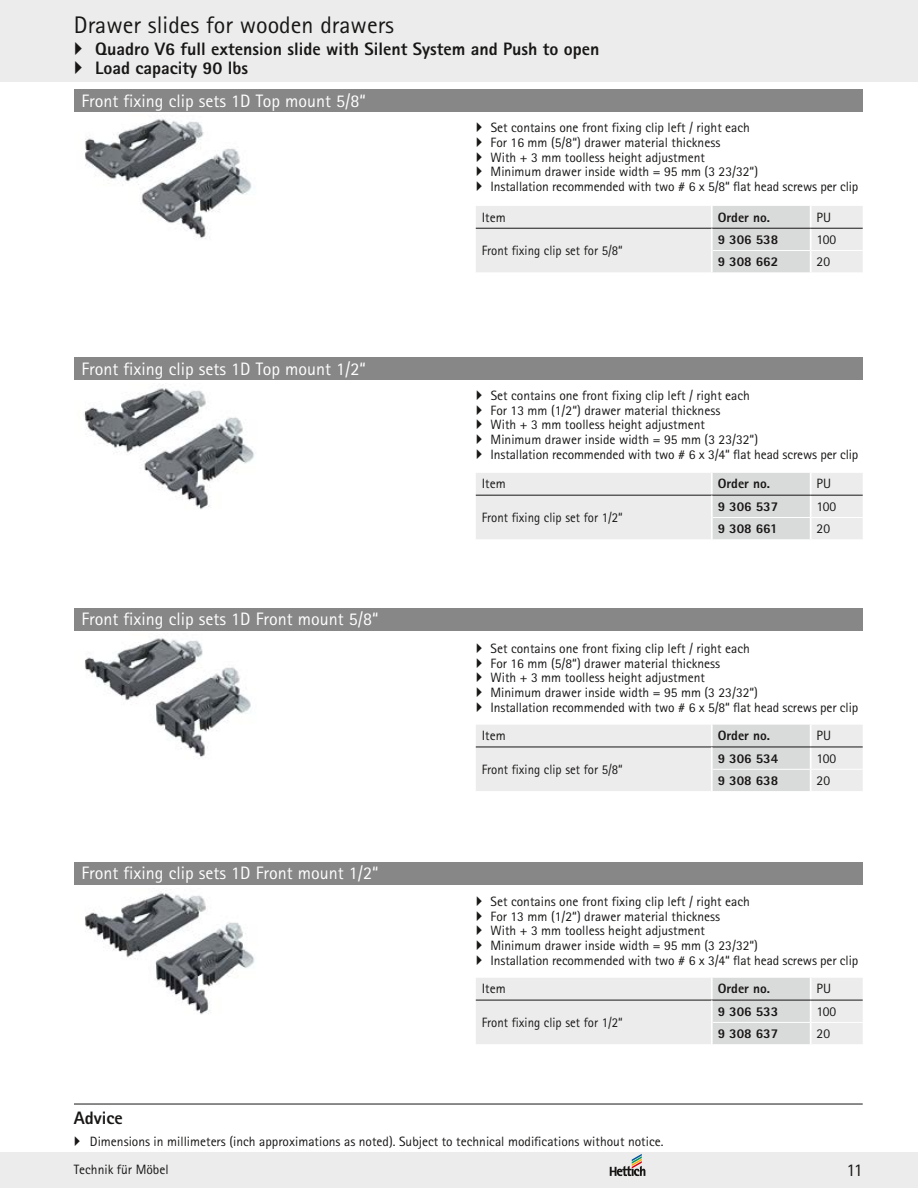
<style>
.page{position:relative;width:918px;height:1188px;background:#fff}
.page>*{position:absolute;margin:0;border:0;box-sizing:border-box;transform-origin:0 0}
.t1{font:24px "Rotis Sans Serif Pro Cyr";color:#181716}
.t2{font:18px "Rotis Sans Serif Pro Cyr";color:#fff}
.t3{font:800 18px/19.2px "Rotis Sans Serif Pro Cyr";color:#181716}
.t4{font:18px "Rotis Sans Serif Pro Cyr";color:#181716}
.t5{font:13.5px/14.9px "Rotis Sans Serif Pro Cyr";color:#181716}
.t6{font:13.5px "Rotis Sans Serif Pro Cyr";color:#181716;scale:.95 1}
.t7{font:800 13.5px "Rotis Sans Serif Pro Cyr";color:#181716}
</style>
<div class="page">
<div style="left:0;top:0;width:918px;height:82px;background:#ececec"></div>
<div style="left:0;top:1152px;width:918px;height:36px;background:#ececec"></div>
<svg style="left:610px;top:1154px;width:35px;height:22px"></svg>
<hr style="left:74px;top:1104px;width:789px;height:1px;background:#181716">
<div style="left:74px;top:89px;width:789px;height:23px;background:#868786"></div>
<div style="left:74px;top:608px;width:789px;height:22px;background:#868786"></div>
<div style="left:74px;top:357px;width:789px;height:22px;background:#868786"></div>
<div style="left:74px;top:862px;width:789px;height:22px;background:#868786"></div>
<svg style="left:476px;top:473px;width:387px;height:67px;background:#e6e6e6"></svg>
<hr style="left:712px;top:495px;width:99px;height:1px;background:#181716">
<hr style="left:811px;top:495px;width:52px;height:1px;background:#181716">
<hr style="left:476px;top:495px;width:236px;height:1px;background:#181716">
<hr style="left:711px;top:496px;width:2px;height:21px;background:#fff">
<hr style="left:711px;top:517px;width:2px;height:22px;background:#fff">
<hr style="left:476px;top:539px;width:236px;height:1px;background:#fff">
<svg style="left:476px;top:978px;width:387px;height:66px;background:#e6e6e6"></svg>
<hr style="left:712px;top:1000px;width:99px;height:1px;background:#181716">
<hr style="left:811px;top:1000px;width:52px;height:1px;background:#181716">
<hr style="left:476px;top:1000px;width:236px;height:1px;background:#181716">
<hr style="left:711px;top:1001px;width:2px;height:21px;background:#fff">
<hr style="left:711px;top:1022px;width:2px;height:22px;background:#fff">
<svg style="left:476px;top:206px;width:387px;height:67px;background:#e6e6e6"></svg>
<hr style="left:712px;top:228px;width:99px;height:1px;background:#181716">
<hr style="left:811px;top:228px;width:52px;height:1px;background:#181716">
<hr style="left:476px;top:228px;width:236px;height:1px;background:#181716">
<hr style="left:711px;top:229px;width:2px;height:22px;background:#fff">
<hr style="left:711px;top:251px;width:2px;height:21px;background:#fff">
<hr style="left:476px;top:272px;width:236px;height:1px;background:#fff">
<svg style="left:476px;top:725px;width:387px;height:66px;background:#e5e5e5"></svg>
<hr style="left:712px;top:747px;width:99px;height:1px;background:#181716">
<hr style="left:811px;top:747px;width:52px;height:1px;background:#181716">
<hr style="left:476px;top:747px;width:236px;height:1px;background:#181716">
<hr style="left:711px;top:747px;width:2px;height:22px;background:#fff">
<hr style="left:711px;top:769px;width:2px;height:22px;background:#fff">
<img style="left:84px;top:384px;width:170px;height:126px">
<img style="left:85px;top:892px;width:170px;height:122px">
<img style="left:85px;top:119px;width:167px;height:120px">
<img style="left:85px;top:638px;width:166px;height:119px">
<h1 class="t1" style="left:74px;top:10px;width:322px">Drawer slides for wooden drawers</h1>
<h2 class="t3" style="left:95px;top:39px;width:506px">Quadro V6 full extension slide with Silent System and Push to open<br>Load capacity 90 lbs</h2>
<h2 class="t2" style="left:81px;top:90px;width:286px">Front fixing clip sets 1D Top mount 5/8“</h2>
<p class="t5" style="left:491px;top:120px;width:369px">Set contains one front fixing clip left / right each<br>For 16 mm (5/8“) drawer material thickness<br>With + 3 mm toolless height adjustment<br>Minimum drawer inside width = 95 mm (3 23/32“)<br>Installation recommended with two # 6 x 5/8“ flat head screws per clip</p>
<h2 class="t2" style="left:81px;top:358px;width:286px">Front fixing clip sets 1D Top mount 1/2“</h2>
<h2 class="t2" style="left:81px;top:609px;width:299px">Front fixing clip sets 1D Front mount 5/8“</h2>
<h2 class="t2" style="left:81px;top:863px;width:299px">Front fixing clip sets 1D Front mount 1/2“</h2>
<p class="t5" style="left:482px;top:210px;width:25px">Item</p>
<p class="t7" style="left:718px;top:208px;width:54px">Order no.</p>
<p class="t5" style="left:817px;top:210px;width:16px">PU</p>
<p class="t6" style="left:482px;top:243px;width:150px">Front fixing clip set for 5/8“</p>
<p class="t7" style="left:718px;top:231px;width:62px">9 306 538</p>
<p class="t5" style="left:817px;top:232px;width:21px">100</p>
<p class="t7" style="left:718px;top:253px;width:62px">9 308 662</p>
<p class="t5" style="left:817px;top:254px;width:15px">20</p>
<p class="t5" style="left:491px;top:388px;width:369px">Set contains one front fixing clip left / right each<br>For 13 mm (1/2“) drawer material thickness<br>With + 3 mm toolless height adjustment<br>Minimum drawer inside width = 95 mm (3 23/32“)<br>Installation recommended with two # 6 x 3/4“ flat head screws per clip</p>
<p class="t5" style="left:482px;top:477px;width:25px">Item</p>
<p class="t7" style="left:718px;top:475px;width:54px">Order no.</p>
<p class="t5" style="left:817px;top:477px;width:16px">PU</p>
<p class="t6" style="left:482px;top:510px;width:150px">Front fixing clip set for 1/2“</p>
<p class="t7" style="left:718px;top:498px;width:62px">9 306 537</p>
<p class="t5" style="left:817px;top:499px;width:21px">100</p>
<p class="t7" style="left:718px;top:520px;width:62px">9 308 661</p>
<p class="t5" style="left:817px;top:521px;width:15px">20</p>
<p class="t5" style="left:491px;top:641px;width:369px">Set contains one front fixing clip left / right each<br>For 16 mm (5/8“) drawer material thickness<br>With + 3 mm toolless height adjustment<br>Minimum drawer inside width = 95 mm (3 23/32“)<br>Installation recommended with two # 6 x 5/8“ flat head screws per clip</p>
<p class="t5" style="left:482px;top:728px;width:25px">Item</p>
<p class="t7" style="left:718px;top:727px;width:54px">Order no.</p>
<p class="t5" style="left:817px;top:728px;width:16px">PU</p>
<p class="t6" style="left:482px;top:761px;width:150px">Front fixing clip set for 5/8“</p>
<p class="t7" style="left:718px;top:750px;width:62px">9 306 534</p>
<p class="t5" style="left:817px;top:751px;width:21px">100</p>
<p class="t7" style="left:718px;top:772px;width:62px">9 308 638</p>
<p class="t5" style="left:817px;top:773px;width:15px">20</p>
<p class="t5" style="left:491px;top:894px;width:369px">Set contains one front fixing clip left / right each<br>For 13 mm (1/2“) drawer material thickness<br>With + 3 mm toolless height adjustment<br>Minimum drawer inside width = 95 mm (3 23/32“)<br>Installation recommended with two # 6 x 3/4“ flat head screws per clip</p>
<p class="t5" style="left:482px;top:982px;width:25px">Item</p>
<p class="t7" style="left:718px;top:980px;width:54px">Order no.</p>
<p class="t5" style="left:817px;top:982px;width:16px">PU</p>
<p class="t6" style="left:482px;top:1015px;width:150px">Front fixing clip set for 1/2“</p>
<p class="t7" style="left:718px;top:1003px;width:62px">9 306 533</p>
<p class="t5" style="left:817px;top:1004px;width:21px">100</p>
<p class="t7" style="left:718px;top:1025px;width:62px">9 308 637</p>
<p class="t5" style="left:817px;top:1026px;width:15px">20</p>
<h2 class="t3" style="left:74px;top:1108px;width:50px">Advice</h2>
<p class="t5" style="left:90px;top:1134px;width:575px">Dimensions in millimeters (inch approximations as noted). Subject to technical modifications without notice.</p>
<p class="t5" style="left:74px;top:1162px;width:96px">Technik für Möbel</p>
<h2 class="t4" style="left:847px;top:1159px;width:18px">11</h2>
</div>
